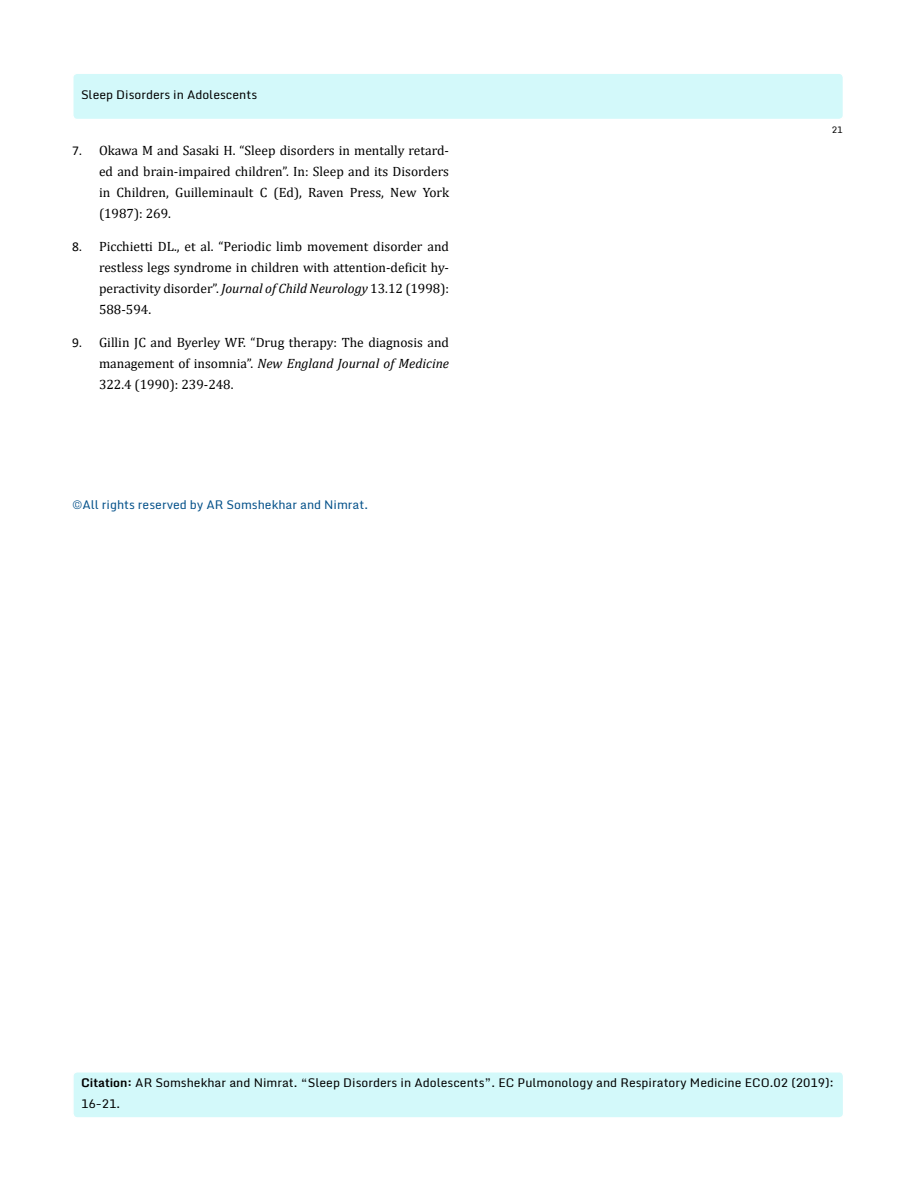
<style>
.page{position:relative;width:918px;height:1188px;background:#fff}
.page>*{position:absolute;margin:0;border:0;box-sizing:border-box;transform-origin:0 0}
.t1{font:13.5px/21px "Cambria";color:#000;text-align:justify}
.t2{font:12px/21px "Monda";color:#000}
.t3{font:12px "Monda";color:#035089}
.t4{font:9px "Monda";color:#000}
.s1{font-family:"Calibri"}
.s2{font-style:italic}
.s3{font-weight:700}
</style>
<div class="page">
<div style="left:73px;top:73px;width:770px;height:47px;background:#d3f9fa;border-radius:4px"></div>
<div style="left:72px;top:72px;width:772px;height:48px;border:2px solid #fff;border-radius:4px"></div>
<div style="left:73px;top:1072px;width:771px;height:46px;background:#d3f9fa;border-radius:4px"></div>
<div style="left:72px;top:1071px;width:772px;height:48px;border:2px solid #fff;border-radius:4px"></div>
<p class="t2" style="left:81px;top:85px;width:178px">Sleep Disorders in Adolescents</p>
<p class="t1" style="left:99px;top:139px;width:352px;text-indent:-27px"><span class="s1">7.</span> Okawa M and Sasaki H. “Sleep disorders in mentally retard&shy;ed and brain-impaired children”. In: Sleep and its Disorders in Children, Guilleminault C (Ed), Raven Press, New York (1987): 269.</p>
<p class="t1" style="left:99px;top:235px;width:352px;text-indent:-27px"><span class="s1">8.</span> Picchietti DL., et al. “Periodic limb movement disorder and restless legs syndrome in children with attention-deficit hy&shy;peractivity disorder”. <span class="s2">Journal of Child Neurology</span> 13.12 (1998):<br>588-594.</p>
<p class="t1" style="left:99px;top:331px;width:352px;text-indent:-27px"><span class="s1">9.</span> Gillin JC and Byerley WF. “Drug therapy: The diagnosis and management of insomnia”. <span class="s2">New England Journal of Medicine </span>322.4 (1990): 239-248.</p>
<p class="t3" style="left:72px;top:496px;width:298px">©All rights reserved by AR Somshekhar and Nimrat.</p>
<p class="t4" style="left:832px;top:123px;width:12px">21</p>
<p class="t2" style="left:81px;top:1073px;width:754px"><span class="s3">Citation:</span> AR Somshekhar and Nimrat. “Sleep Disorders in Adolescents”. EC Pulmonology and Respiratory Medicine ECO.02 (2019):<br>16-21.</p>
</div>
